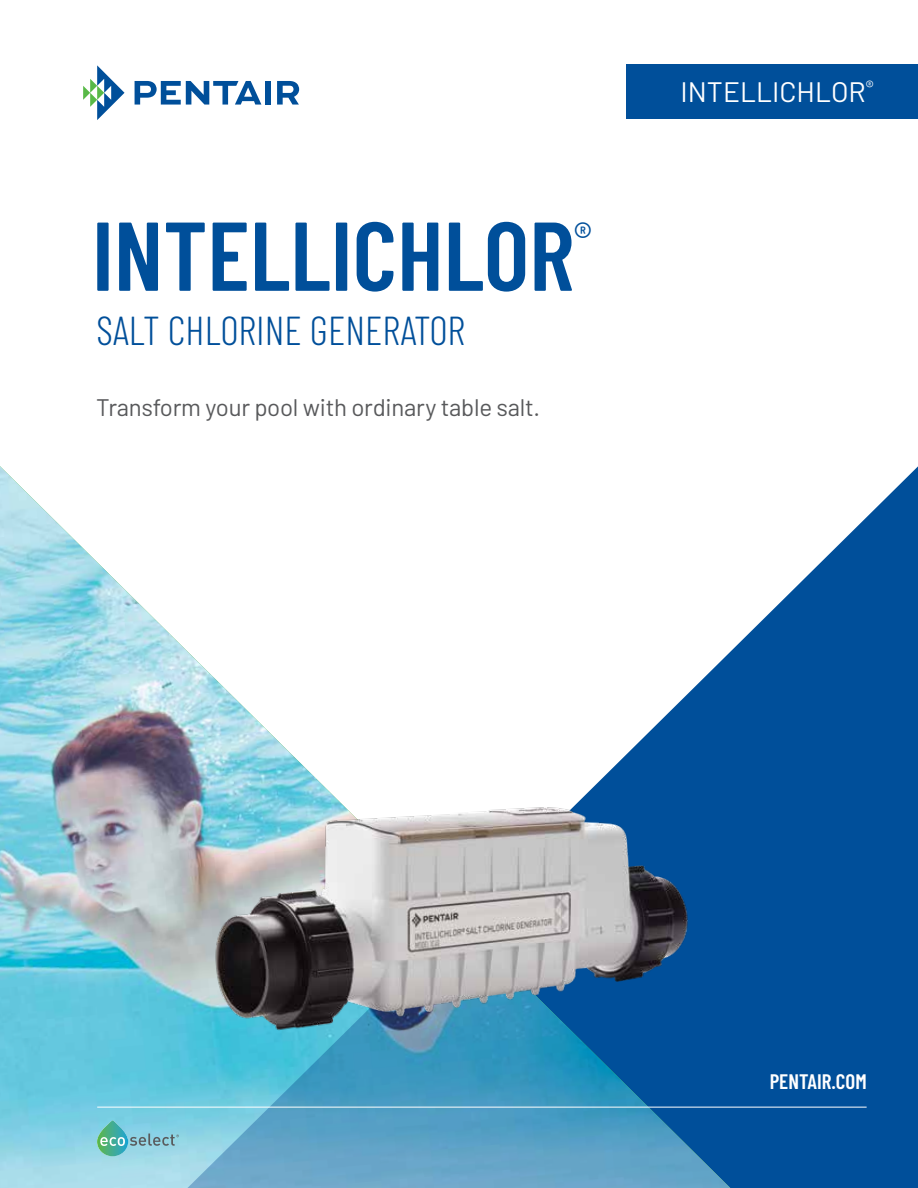
<style>
.page{position:relative;width:918px;height:1188px;background:#fff}
.page>*{position:absolute;margin:0;border:0;box-sizing:border-box;transform-origin:0 0}
.t1{font:600 97.5px "Barlow Condensed";color:#004f9a}
.t2{font:300 40.5px "Barlow Condensed";color:#004f9a}
.t3{font:40.2px "Barlow Condensed";color:#004f9a}
.t4{font:28.2px "Barlow";color:#fff}
.t5{font:24px "Barlow";letter-spacing:-.01em;color:#58595b}
.t6{font:600 21px "Barlow Condensed";color:#fff}
</style>
<div class="page">
<svg style="left:730px;top:466px;width:188px;height:722px;background:#2266a7"></svg>
<img style="left:0;top:466px;width:730px;height:722px">
<svg style="left:174px;top:920px;width:570px;height:268px;background:#4b99c1"></svg>
<hr style="left:97px;top:1107px;width:770px;height:1px;background:#fff">
<svg style="left:83px;top:65px;width:42px;height:55px"></svg>
<svg style="left:135px;top:81px;width:126px;height:24px"></svg>
<div style="left:265px;top:81px;width:6px;height:24px;background:#004f9a"></div>
<svg style="left:277px;top:81px;width:22px;height:24px"></svg>
<div style="left:626px;top:64px;width:292px;height:54px;background:#004f9a"></div>
<img style="left:201px;top:789px;width:504px;height:257px">
<svg style="left:97px;top:1120px;width:31px;height:36px"></svg>
<svg style="left:100px;top:1134px;width:79px;height:12px"></svg>
<h1 class="t1" style="left:92px;top:186px;width:484px">INTELLICHLOR</h1>
<h3 class="t3" style="left:574px;top:208px;width:19px">®</h3>
<h2 class="t2" style="left:97px;top:301px;width:370px">SALT CHLORINE GENERATOR</h2>
<p class="t5" style="left:96px;top:390px;width:446px">Transform your pool with ordinary table salt.</p>
<p class="t4" style="left:681px;top:71px;width:195px">INTELLICHLOR<sup>®</sup></p>
<p class="t6" style="left:770px;top:1067px;width:98px">PENTAIR.COM</p>
</div>
